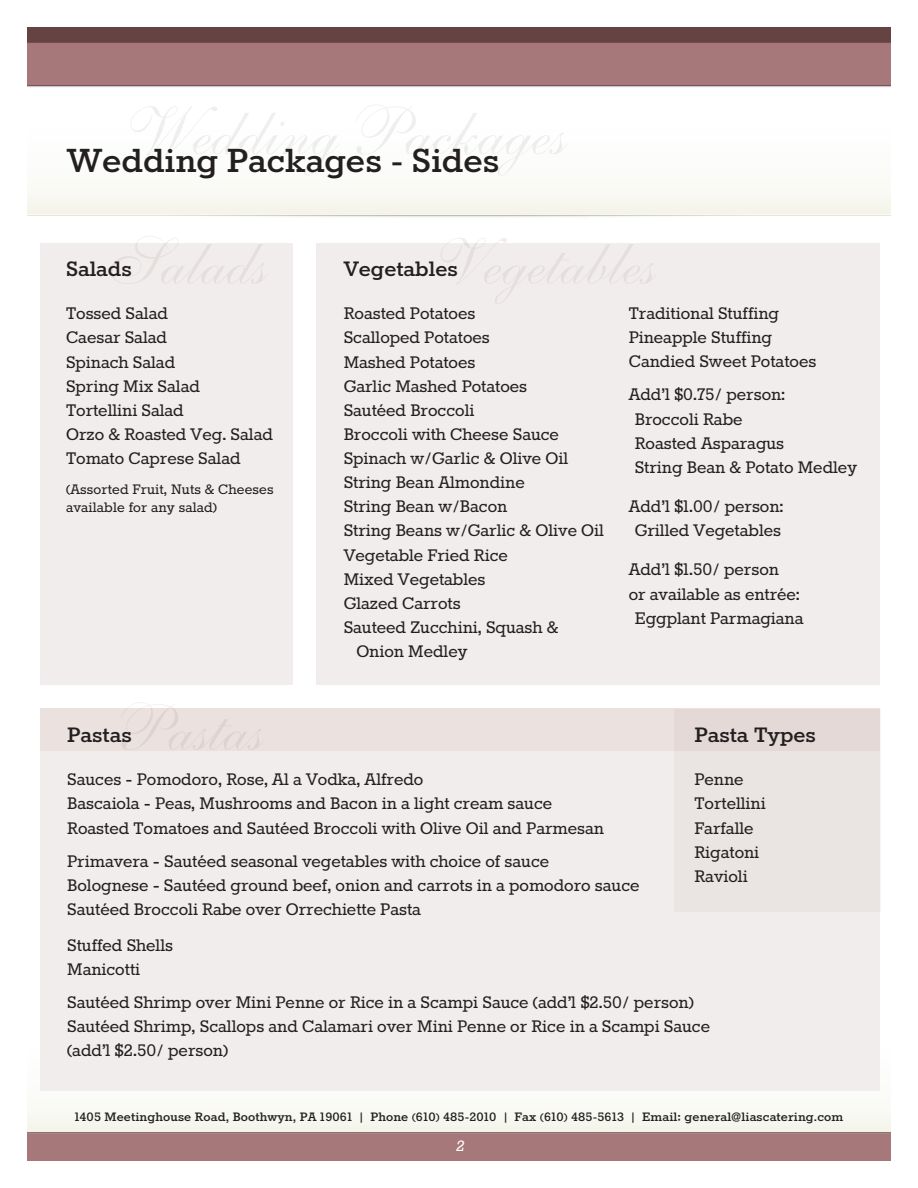
<style>
.page{position:relative;width:918px;height:1188px;background:#fff}
.page>*{position:absolute;margin:0;border:0;box-sizing:border-box;transform-origin:0 0}
.t1{font:700 39px "Rokkitt";color:#231f20}
.t2{font:700 24.45px "Rokkitt";color:#231f20}
.t3{font:20.1px/24.2px "Rokkitt";color:#231f20}
.t4{font:18px "Rokkitt";color:#fff}
.t5{font:16.5px/18px "Rokkitt";letter-spacing:.01em;color:#231f20}
.t6{font:700 14.25px "Rokkitt";letter-spacing:.01em;color:#231f20}
</style>
<div class="page">
<img style="left:27px;top:27px;width:864px;height:1134px">
<div style="left:40px;top:243px;width:253px;height:442px;background:#f1edec"></div>
<div style="left:40px;top:709px;width:840px;height:382px;background:#f1edec"></div>
<div style="left:316px;top:243px;width:564px;height:442px;background:#f1edec"></div>
<div style="left:40px;top:708px;width:840px;height:43px;background:#ebe1df"></div>
<div style="left:674px;top:709px;width:206px;height:203px;background:linear-gradient(to right,#e9e2e0,#e9e2e0)"></div>
<h1 class="t1" style="left:67px;top:140px;width:434px">Wedding Packages - Sides</h1>
<p class="t2" style="left:66px;top:256px;width:67px">Salads</p>
<p class="t3" style="left:66px;top:303px;width:208px">Tossed Salad<br>Caesar Salad<br>Spinach Salad<br>Spring Mix Salad<br>Tortellini Salad<br>Orzo &amp; Roasted Veg. Salad<br>Tomato Caprese Salad</p>
<p class="t5" style="left:66px;top:481px;width:209px">(Assorted Fruit, Nuts &amp; Cheeses available for any salad)</p>
<p class="t2" style="left:344px;top:256px;width:116px">Vegetables</p>
<p class="t3" style="left:344px;top:303px;width:133px">Roasted Potatoes</p>
<p class="t3" style="left:344px;top:327px;width:148px">Scalloped Potatoes</p>
<p class="t3" style="left:344px;top:351px;width:133px">Mashed Potatoes</p>
<p class="t3" style="left:344px;top:375px;width:185px">Garlic Mashed Potatoes</p>
<p class="t3" style="left:344px;top:399px;width:132px">Sautéed Broccoli</p>
<p class="t3" style="left:344px;top:423px;width:217px">Broccoli with Cheese Sauce</p>
<p class="t3" style="left:344px;top:447px;width:226px">Spinach w/Garlic &amp; Olive Oil</p>
<p class="t3" style="left:344px;top:471px;width:183px">String Bean Almondine</p>
<p class="t3" style="left:344px;top:496px;width:165px">String Bean w/Bacon</p>
<p class="t3" style="left:344px;top:520px;width:262px">String Beans w/Garlic &amp; Olive Oil</p>
<p class="t3" style="left:344px;top:544px;width:166px">Vegetable Fried Rice</p>
<p class="t3" style="left:344px;top:568px;width:143px">Mixed Vegetables</p>
<p class="t3" style="left:344px;top:592px;width:119px">Glazed Carrots</p>
<p class="t3" style="left:344px;top:616px;width:216px">Sauteed Zucchini, Squash &amp;</p>
<p class="t3" style="left:356px;top:640px;width:113px">Onion Medley</p>
<p class="t3" style="left:629px;top:302px;width:189px">Traditional Stuffing<br>Pineapple Stuffing<br>Candied Sweet Potatoes</p>
<p class="t3" style="left:629px;top:384px;width:230px">Add’l $0.75/ person:<br>Broccoli Rabe<br>Roasted Asparagus<br>String Bean &amp; Potato Medley</p>
<p class="t3" style="left:629px;top:495px;width:156px">Add’l $1.00/ person:<br>Grilled Vegetables</p>
<p class="t3" style="left:629px;top:559px;width:176px">Add’l $1.50/ person<br>or available as entrée:<br>Eggplant Parmagiana</p>
<p class="t2" style="left:67px;top:722px;width:66px">Pastas</p>
<p class="t3" style="left:67px;top:769px;width:538px">Sauces - Pomodoro, Rose, Al a Vodka, Alfredo<br>Bascaiola - Peas, Mushrooms and Bacon in a light cream sauce<br>Roasted Tomatoes and Sautéed Broccoli with Olive Oil and Parmesan</p>
<p class="t3" style="left:67px;top:850px;width:574px">Primavera - Sautéed seasonal vegetables with choice of sauce<br>Bolognese - Sautéed ground beef, onion and carrots in a pomodoro sauce<br>Sautéed Broccoli Rabe over Orrechiette Pasta</p>
<p class="t3" style="left:67px;top:934px;width:107px">Stuffed Shells<br>Manicotti</p>
<p class="t3" style="left:67px;top:991px;width:644px">Sautéed Shrimp over Mini Penne or Rice in a Scampi Sauce (add’l $2.50/ person)<br>Sautéed Shrimp, Scallops and Calamari over Mini Penne or Rice in a Scampi Sauce (add’l $2.50/ person)</p>
<p class="t2" style="left:694px;top:722px;width:123px">Pasta Types</p>
<p class="t3" style="left:694px;top:769px;width:73px">Penne<br>Tortellini<br>Farfalle<br>Rigatoni<br>Ravioli</p>
<p class="t6" style="left:74px;top:1109px;width:770px">1405 Meetinghouse Road, Boothwyn, PA 19061 | Phone (610) 485-2010 | Fax (610) 485-5613 | Email: general@liascatering.com</p>
<p class="t4" style="left:456px;top:1137px;width:12px">2</p>
</div>
